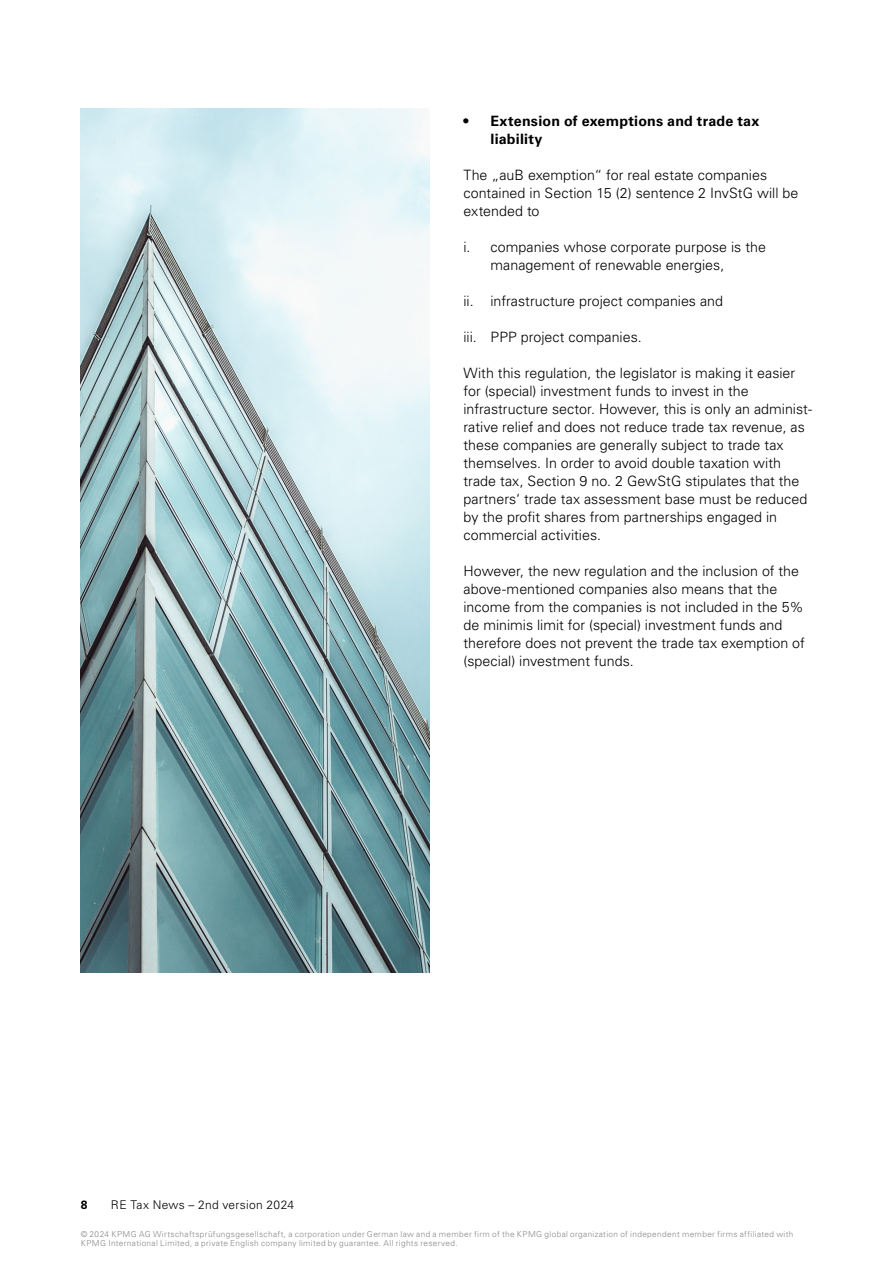
<style>
.page{position:relative;width:893px;height:1263px;background:#fff}
.page>*{position:absolute;margin:0;border:0;box-sizing:border-box;transform-origin:0 0}
.t1{font:300 14.25px/18px "Univers LT Std";color:#000}
.t2{font:700 14.25px/18px "Univers LT Std";letter-spacing:.015em;color:#000}
.t3{font:300 12px "Univers LT Std";letter-spacing:.025em;color:#000}
.t4{font:700 12px "Univers LT Std";color:#000}
.t5{font:300 8.25px/9px "Univers LT Std";letter-spacing:.045em;color:#868786}
</style>
<div class="page">
<img style="left:81px;top:108px;width:348px;height:864px">
<p class="t2" style="left:490px;top:112px;width:270px;text-indent:-27px">• Extension of exemptions and trade tax liability</p>
<p class="t1" style="left:463px;top:166px;width:336px">The „auB exemption“ for real estate companies contained in Section 15 (2) sentence 2 InvStG will be extended to</p>
<p class="t1" style="left:490px;top:238px;width:277px;text-indent:-27px">i. companies whose corporate purpose is the management of renewable energies,</p>
<p class="t1" style="left:463px;top:292px;width:261px">ii. infrastructure project companies and</p>
<p class="t1" style="left:463px;top:328px;width:180px">iii. PPP project companies.</p>
<p class="t1" style="left:463px;top:364px;width:350px">With this regulation, the legislator is making it easier for (special) investment funds to invest in the infrastructure sector. However, this is only an administ&shy;rative relief and does not reduce trade tax revenue, as these companies are generally subject to trade tax themselves. In order to avoid double taxation with trade tax, Section 9 no. 2 GewStG stipulates that the partners‘ trade tax assessment base must be reduced by the profit shares from partnerships engaged in commercial activities.</p>
<p class="t1" style="left:463px;top:562px;width:343px">However, the new regulation and the inclusion of the above-mentioned companies also means that the income from the companies is not included in the 5% de minimis limit for (special) investment funds and therefore does not prevent the trade tax exemption of (special) investment funds.</p>
<p class="t4" style="left:81px;top:1198px;width:8px">8</p>
<p class="t3" style="left:111px;top:1197px;width:185px">RE Tax News – 2nd version 2024</p>
<p class="t5" style="left:81px;top:1229px;width:714px">© 2024 KPMG AG Wirtschaftsprüfungsgesellschaft, a corporation under German law and a member firm of the KPMG global organization of independent member firms affiliated with<br>KPMG International Limited, a private English company limited by guarantee. All rights reserved.</p>
</div>
